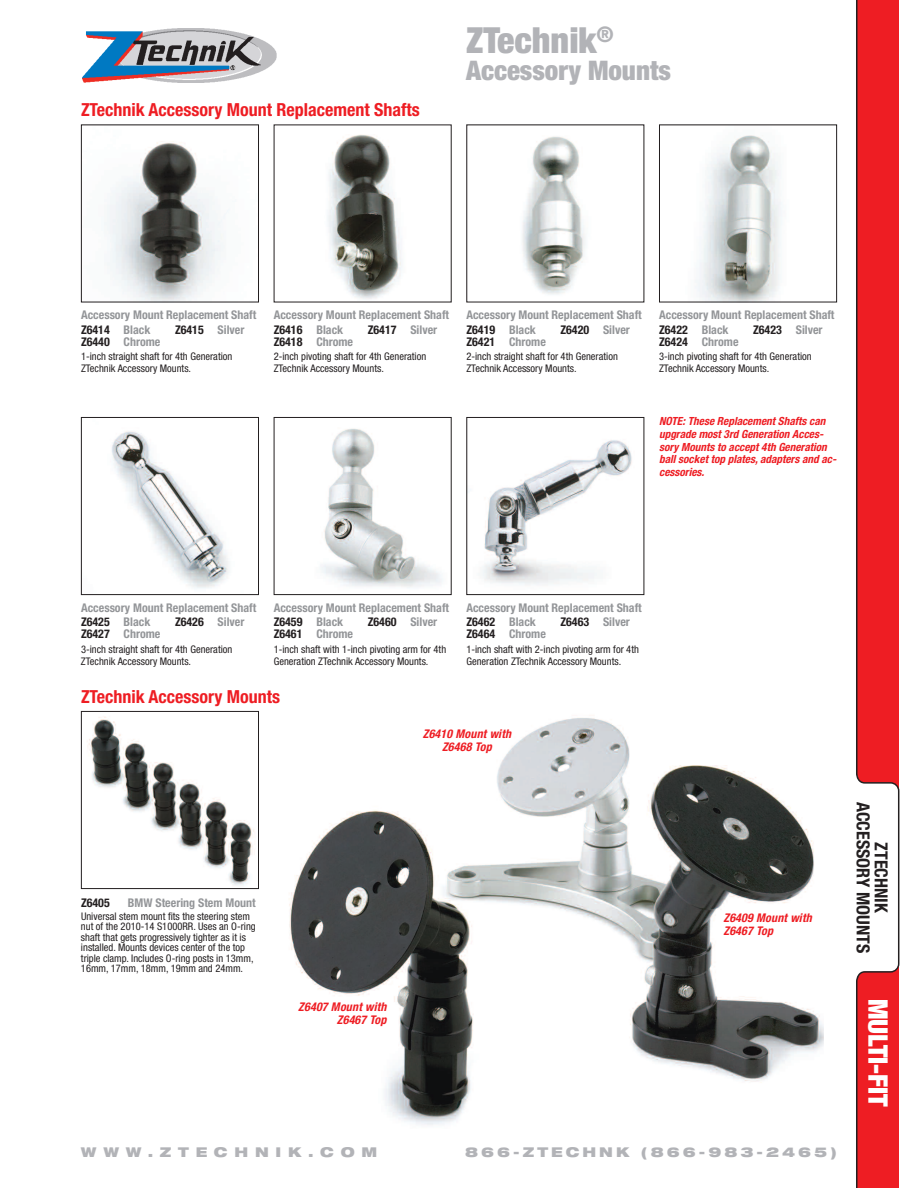
<style>
.page{position:relative;width:918px;height:1188px;background:#fff}
.page>*{position:absolute;margin:0;border:0;box-sizing:border-box;transform-origin:0 0}
.t1{font:900 condensed 36px "Helvetica Neue";color:#b2b3b7}
.t2{font:900 condensed 27px "Helvetica Neue";color:#b2b3b7}
.t3{font:900 condensed 27px "Helvetica Neue";color:#fff}
.t4{font:700 condensed 18px "Helvetica Neue";color:#ee1d23}
.t5{font:700 condensed 18px/18px "Helvetica Neue";color:#231f20;text-align:center}
.t6{font:900 expanded 13.5px "Helvetica Neue";letter-spacing:.225em;color:#b2b3b7}
.t7{font:900 expanded 13.5px "Helvetica Neue";letter-spacing:.5em;color:#b2b3b7}
.t8{font:700 condensed 12px/14.7px "Helvetica Neue";color:#939598}
.t9{font:italic 700 condensed 12px/12.8px "Helvetica Neue";letter-spacing:.015em;color:#ee1d23;text-align:right}
.t10{font:700 condensed 12px "Helvetica Neue";color:#231f20}
.t11{font:italic 700 condensed 11.25px/12.8px "Helvetica Neue";color:#ee1d23}
.t12{font:condensed 10.5px/12px "Helvetica Neue";color:#231f20}
.s1{color:#231f20}
</style>
<div class="page">
<svg style="left:856px;top:0;width:43px;height:1188px;fill:#ee1d23"></svg>
<img style="left:82px;top:28px;width:195px;height:54px">
<img style="left:112px;top:431px;width:117px;height:158px">
<div style="left:81px;top:417px;width:178px;height:178px;border:1px solid #231f20"></div>
<img style="left:321px;top:428px;width:122px;height:160px">
<div style="left:274px;top:417px;width:178px;height:178px;border:1px solid #231f20"></div>
<img style="left:482px;top:440px;width:150px;height:145px">
<div style="left:466px;top:417px;width:178px;height:178px;border:1px solid #231f20"></div>
<img style="left:104px;top:141px;width:125px;height:159px">
<div style="left:81px;top:125px;width:178px;height:177px;border:1px solid #231f20"></div>
<img style="left:327px;top:134px;width:75px;height:165px">
<img style="left:522px;top:136px;width:63px;height:159px">
<img style="left:695px;top:135px;width:87px;height:165px">
<div style="left:659px;top:125px;width:178px;height:177px;border:1px solid #231f20"></div>
<img style="left:289px;top:718px;width:534px;height:407px">
<img style="left:87px;top:716px;width:167px;height:170px">
<div style="left:81px;top:711px;width:178px;height:178px;border:1px solid #231f20"></div>
<h3 class="t4" style="left:81px;top:103px;width:340px">ZTechnik Accessory Mount Replacement Shafts</h3>
<h1 class="t1" style="left:466px;top:27px;width:149px">ZTechnik<sup>®</sup></h1>
<h2 class="t2" style="left:466px;top:60px;width:207px">Accessory Mounts</h2>
<p class="t8" style="left:81px;top:309px;width:177px">Accessory Mount Replacement Shaft<br><span class="s1">Z6414</span> Black</p>
<p class="t8" style="left:175px;top:323px;width:71px"><span class="s1">Z6415</span> Silver</p>
<p class="t8" style="left:274px;top:309px;width:177px">Accessory Mount Replacement Shaft<br><span class="s1">Z6416</span> Black</p>
<p class="t8" style="left:368px;top:323px;width:71px"><span class="s1">Z6417</span> Silver</p>
<p class="t8" style="left:466px;top:309px;width:177px">Accessory Mount Replacement Shaft<br><span class="s1">Z6419</span> Black</p>
<p class="t8" style="left:560px;top:323px;width:71px"><span class="s1">Z6420</span> Silver</p>
<p class="t8" style="left:659px;top:309px;width:177px">Accessory Mount Replacement Shaft<br><span class="s1">Z6422</span> Black</p>
<p class="t8" style="left:753px;top:323px;width:71px"><span class="s1">Z6423</span> Silver</p>
<p class="t8" style="left:81px;top:335px;width:81px"><span class="s1">Z6440</span> Chrome</p>
<p class="t12" style="left:81px;top:352px;width:153px">1-inch straight shaft for 4th Generation<br>ZTechnik Accessory Mounts.</p>
<p class="t8" style="left:274px;top:335px;width:81px"><span class="s1">Z6418</span> Chrome</p>
<p class="t12" style="left:274px;top:352px;width:154px">2-inch pivoting shaft for 4th Generation<br>ZTechnik Accessory Mounts.</p>
<p class="t8" style="left:466px;top:335px;width:81px"><span class="s1">Z6421</span> Chrome</p>
<p class="t12" style="left:466px;top:352px;width:153px">2-inch straight shaft for 4th Generation<br>ZTechnik Accessory Mounts.</p>
<p class="t8" style="left:659px;top:335px;width:81px"><span class="s1">Z6424</span> Chrome</p>
<p class="t12" style="left:659px;top:352px;width:154px">3-inch pivoting shaft for 4th Generation<br>ZTechnik Accessory Mounts.</p>
<p class="t11" style="left:659px;top:416px;width:179px">NOTE: These Replacement Shafts can upgrade most 3rd Generation Acces&shy;sory Mounts to accept 4th Generation ball socket top plates, adapters and ac&shy;cessories.</p>
<p class="t8" style="left:81px;top:601px;width:177px">Accessory Mount Replacement Shaft<br><span class="s1">Z6425</span> Black</p>
<p class="t8" style="left:175px;top:616px;width:71px"><span class="s1">Z6426</span> Silver</p>
<p class="t8" style="left:274px;top:601px;width:177px">Accessory Mount Replacement Shaft<br><span class="s1">Z6459</span> Black</p>
<p class="t8" style="left:368px;top:616px;width:71px"><span class="s1">Z6460</span> Silver</p>
<p class="t8" style="left:466px;top:601px;width:177px">Accessory Mount Replacement Shaft<br><span class="s1">Z6462</span> Black</p>
<p class="t8" style="left:560px;top:616px;width:71px"><span class="s1">Z6463</span> Silver</p>
<p class="t8" style="left:81px;top:628px;width:81px"><span class="s1">Z6427</span> Chrome</p>
<p class="t12" style="left:81px;top:644px;width:153px">3-inch straight shaft for 4th Generation<br>ZTechnik Accessory Mounts.</p>
<p class="t8" style="left:274px;top:628px;width:81px"><span class="s1">Z6461</span> Chrome</p>
<p class="t12" style="left:274px;top:644px;width:174px">1-inch shaft with 1-inch pivoting arm for 4th<br>Generation ZTechnik Accessory Mounts.</p>
<p class="t8" style="left:466px;top:628px;width:81px"><span class="s1">Z6464</span> Chrome</p>
<p class="t12" style="left:466px;top:644px;width:174px">1-inch shaft with 2-inch pivoting arm for 4th<br>Generation ZTechnik Accessory Mounts.</p>
<h3 class="t4" style="left:81px;top:690px;width:201px">ZTechnik Accessory Mounts</h3>
<p class="t9" style="left:423px;top:728px;width:90px;text-align:center">Z6410 Mount with<br>Z6468 Top</p>
<p class="t10" style="left:81px;top:898px;width:30px">Z6405</p>
<p class="t8" style="left:128px;top:896px;width:129px">BMW Steering Stem Mount</p>
<p class="t12" style="left:81px;top:912px;width:176px;line-height:10.5px">Universal stem mount fits the steering stem nut of the 2010-14 S1000RR. Uses an O-ring shaft that gets progressively tighter as it is installed. Mounts devices center of the top triple clamp. Includes O-ring posts in 13mm, 16mm, 17mm, 18mm, 19mm and 24mm.</p>
<p class="t9" style="left:298px;top:1001px;width:90px">Z6407 Mount with<br>Z6467 Top</p>
<p class="t9" style="left:723px;top:913px;width:90px;text-align:left">Z6409 Mount with<br>Z6467 Top</p>
<p class="t7" style="left:81px;top:1147px;width:298px">WWW.ZTECHNIK.COM</p>
<p class="t6" style="left:465px;top:1147px;width:373px">866-ZTECHNK (866-983-2465)</p>
<h3 class="t5" style="left:889px;top:802px;width:153px;rotate:90deg">ZTECHNIK<br>ACCESSORY MOUNTS</h3>
<h2 class="t3" style="left:888px;top:999px;width:109px;rotate:90deg">MULTI-FIT</h2>
</div>
